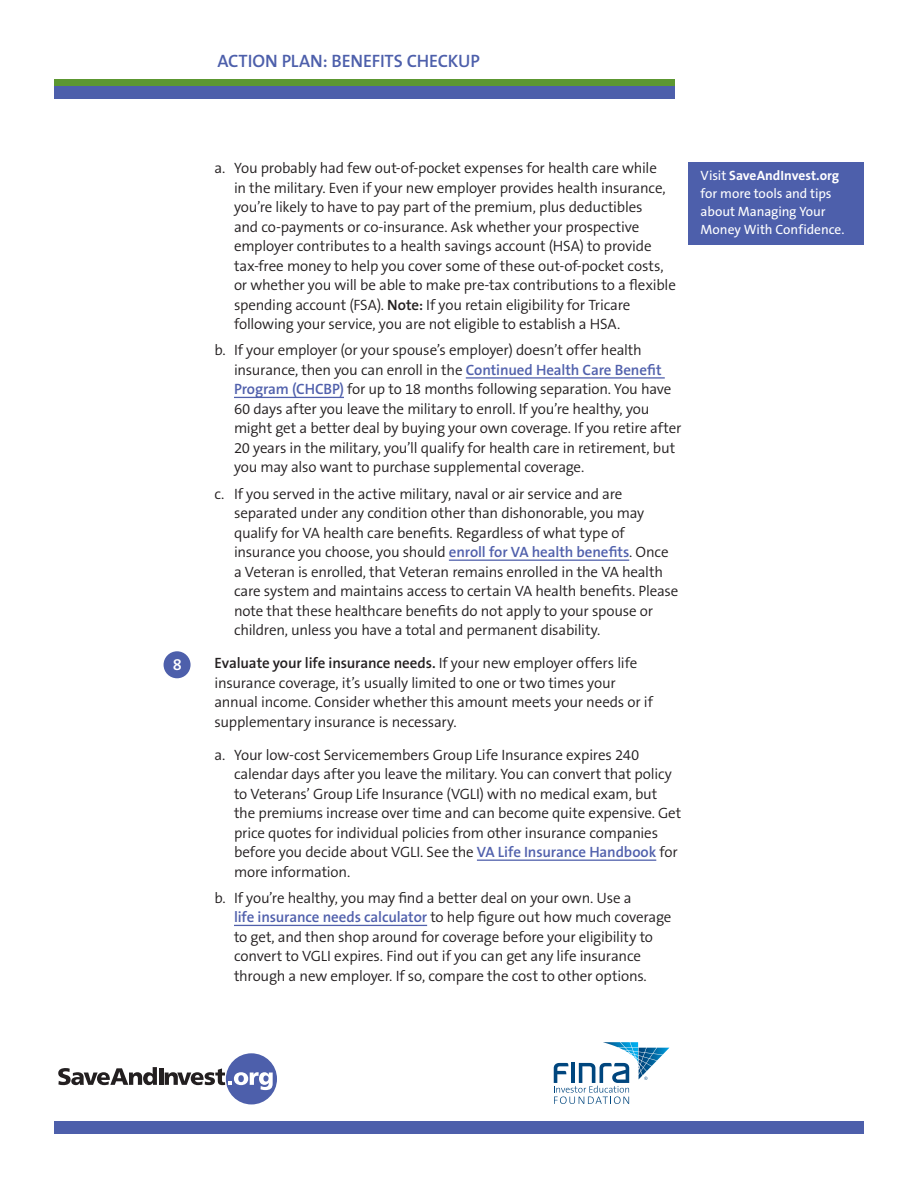
<style>
.page{position:relative;width:918px;height:1188px;background:#fff}
.page>*{position:absolute;margin:0;border:0;box-sizing:border-box;transform-origin:0 0}
.running_head{font:600 18px "The Sans B6";letter-spacing:-.01em;color:#4d5fab}
.body{font:600 16.5px "The Sans B6";color:#fff}
.body-2{font:300 15px/19.5px "The Sans B4";letter-spacing:-.01em;color:#231f20}
.t1{font:13.5px/18px "The Sans B5 Plain";letter-spacing:-.005em;color:#fff}
.t2{font:700 13.5px "The Sans B7";color:#fff}
.s1{font-family:"The Sans B6";font-weight:600}
.s2{font-family:"The Sans B6";font-weight:600;color:#5060ac}
.s3{font-family:"The Sans B5 Plain";font-weight:400}
</style>
<div class="page">
<div style="left:54px;top:1122px;width:810px;height:12px;background:#4d5fab"></div>
<div style="left:54px;top:86px;width:621px;height:12px;background:#4d5fab"></div>
<div style="left:54px;top:79px;width:621px;height:7px;background:#5c9731"></div>
<div style="left:688px;top:162px;width:176px;height:83px;background:#4d5fab"></div>
<div style="left:226px;top:1053px;width:51px;height:51px;background:#4d5fab;border-radius:50%"></div>
<svg style="left:58px;top:1067px;width:99px;height:18px"></svg>
<hr style="left:159px;top:1068px;width:4px;height:17px;background:#231f20">
<svg style="left:165px;top:1068px;width:108px;height:22px"></svg>
<svg style="left:554px;top:1042px;width:115px;height:62px"></svg>
<hr style="left:466px;top:377px;width:199px;height:2px;background:#5060ac">
<hr style="left:234px;top:397px;width:110px;height:1px;background:#5060ac">
<hr style="left:449px;top:560px;width:180px;height:1px;background:#5060ac">
<hr style="left:477px;top:860px;width:179px;height:1px;background:#5060ac">
<hr style="left:234px;top:925px;width:193px;height:1px;background:#5060ac">
<div style="left:164px;top:651px;width:27px;height:27px;background:#4d5fab;border-radius:50%"></div>
<p class="running_head" style="left:218px;top:52px;width:264px">ACTION PLAN: BENEFITS CHECKUP</p>
<p class="body" style="left:173px;top:656px;width:11px">8</p>
<p class="body-2" style="left:234px;top:159px;width:443px;text-indent:-20px">a. You probably had few out-of-pocket expenses for health care while<br>in the military. Even if your new employer provides health insurance, you’re likely to have to pay part of the premium, plus deductibles<br>and co-payments or co-insurance. Ask whether your prospective employer contributes to a health savings account (HSA) to provide tax-free money to help you cover some of these out-of-pocket costs, or whether you will be able to make pre-tax contributions to a flexible spending account (FSA). <span class="s1">Note:</span> If you retain eligibility for Tricare following your service, you are not eligible to establish a HSA.</p>
<p class="body-2" style="left:234px;top:341px;width:449px;text-indent:-20px">b. If your employer (or your spouse’s employer) doesn’t offer health insurance, then you can enroll in the <span class="s2">Continued Health Care Benefit Program (CHCBP)</span> for up to 18 months following separation. You have 60 days after you leave the military to enroll. If you’re healthy, you might get a better deal by buying your own coverage. If you retire after 20 years in the military, you’ll qualify for health care in retirement, but you may also want to purchase supplemental coverage.</p>
<p class="body-2" style="left:234px;top:484px;width:446px;text-indent:-20px">c. If you served in the active military, naval or air service and are separated under any condition other than dishonorable, you may qualify for VA health care benefits. Regardless of what type of insurance you choose, you should <span class="s2">enroll for VA health benefits</span>. Once a Veteran is enrolled, that Veteran remains enrolled in the VA health care system and maintains access to certain VA health benefits. Please note that these healthcare benefits do not apply to your spouse or children, unless you have a total and permanent disability.</p>
<p class="body-2" style="left:214px;top:654px;width:440px"><span class="s1">Evaluate your life insurance needs.</span> If your new employer offers life insurance coverage, it’s usually limited to one or two times your annual income. Consider whether this amount meets your needs or if supplementary insurance is necessary.</p>
<p class="body-2" style="left:234px;top:745px;width:449px;text-indent:-20px">a. Your low-cost Servicemembers Group Life Insurance expires 240 calendar days after you leave the military. You can convert that policy to Veterans’ Group Life Insurance (VGLI) with no medical exam, but the premiums increase over time and can become quite expensive. Get price quotes for individual policies from other insurance companies before you decide about VGLI. See the <span class="s2">VA Life Insurance Handbook</span> for more information.</p>
<p class="body-2" style="left:234px;top:888px;width:439px;text-indent:-20px">b. If you’re healthy, you may find a better deal on your own. Use a<br><span class="s2">life insurance needs calculator</span> to help figure out how much coverage to get, and then shop around for coverage before your eligibility to convert to VGLI expires. Find out if you can get any life insurance through a new employer. If so, compare the cost to other options.</p>
<p class="t2" style="left:701px;top:168px;width:140px"><span class="s3">Visit</span> SaveAndInvest.org</p>
<p class="t1" style="left:701px;top:185px;width:145px">for more tools and tips about Managing Your<br>Money With Confidence.</p>
</div>
